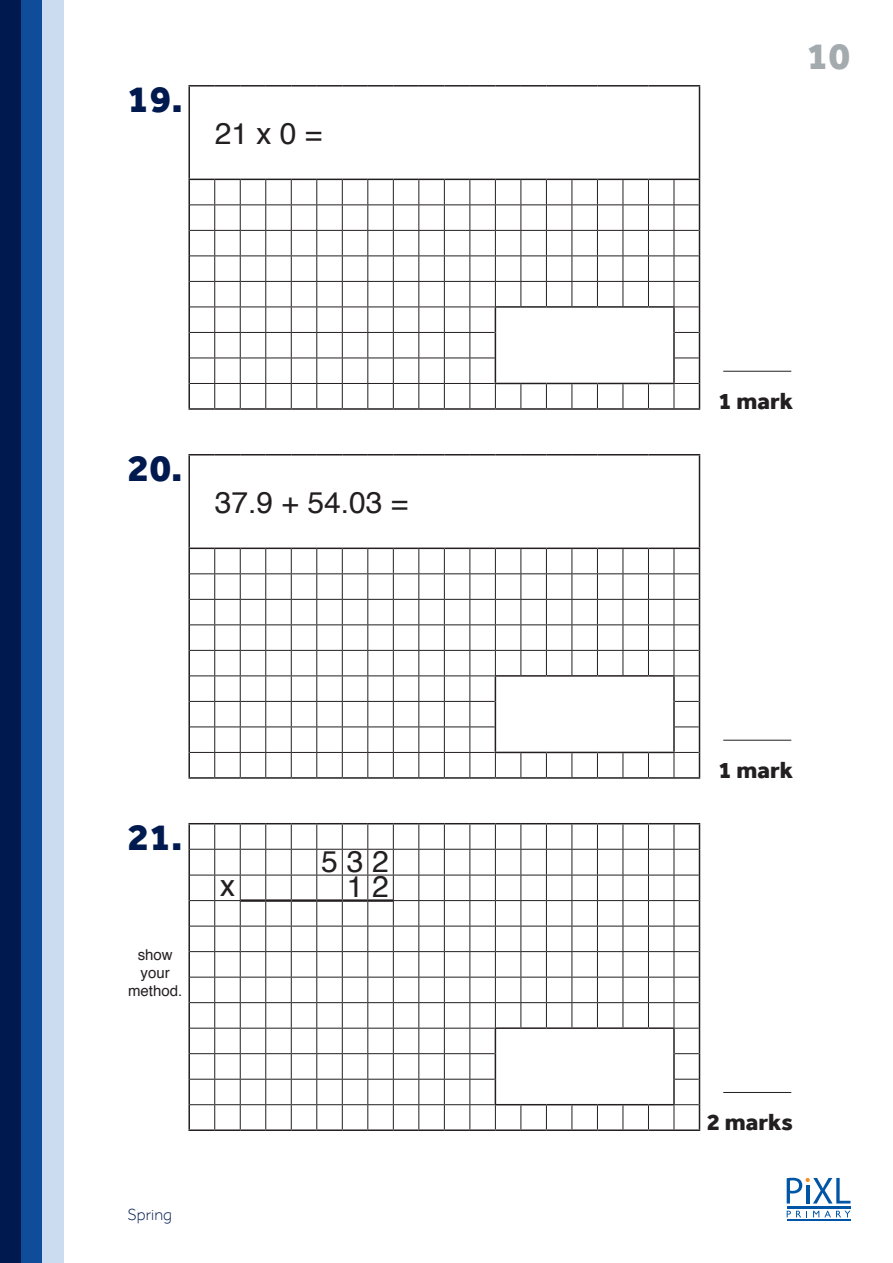
<style>
.page{position:relative;width:893px;height:1263px;background:#fff}
.page>*{position:absolute;margin:0;border:0;box-sizing:border-box;transform-origin:0 0}
.t1{font:800 39px "Effra";color:#001a4f}
.t2{font:800 39px "Effra";color:#a4abae}
.t3{font:30px "Helvetica";color:#231f20}
.t4{font:800 24px "Effra";color:#231f20}
.t5{font:300 16.5px "Effra";color:#001a4f}
.t6{font:15px "Helvetica";color:#231f20}
</style>
<div class="page">
<svg style="left:787px;top:1178px;width:63px;height:25px"></svg>
<hr style="left:787px;top:1206px;width:63px;height:3px;background:#0155a5">
<svg style="left:787px;top:1211px;width:20px;height:6px"></svg>
<svg style="left:813px;top:1211px;width:37px;height:6px"></svg>
<hr style="left:787px;top:1219px;width:63px;height:1px;background:#0155a5">
<hr style="left:806px;top:1185px;width:3px;height:18px;background:#0155a5">
<div style="left:0;top:0;width:21px;height:1263px;background:#001a4f"></div>
<div style="left:21px;top:0;width:22px;height:1263px;background:#0f4d9a"></div>
<div style="left:43px;top:0;width:21px;height:1263px;background:#ccdcf0"></div>
<hr style="left:188px;top:85px;width:27px;height:2px;background:#231f20">
<hr style="left:188px;top:87px;width:2px;height:92px;background:#231f20">
<hr style="left:215px;top:85px;width:25px;height:2px;background:#231f20">
<hr style="left:240px;top:85px;width:26px;height:2px;background:#231f20">
<hr style="left:266px;top:85px;width:25px;height:2px;background:#231f20">
<hr style="left:291px;top:85px;width:26px;height:2px;background:#231f20">
<hr style="left:317px;top:85px;width:25px;height:2px;background:#231f20">
<hr style="left:342px;top:85px;width:26px;height:2px;background:#231f20">
<hr style="left:368px;top:85px;width:25px;height:2px;background:#231f20">
<hr style="left:393px;top:85px;width:26px;height:2px;background:#231f20">
<hr style="left:419px;top:85px;width:25px;height:2px;background:#231f20">
<hr style="left:444px;top:85px;width:26px;height:2px;background:#231f20">
<hr style="left:470px;top:85px;width:25px;height:2px;background:#231f20">
<hr style="left:495px;top:85px;width:26px;height:2px;background:#231f20">
<hr style="left:521px;top:85px;width:25px;height:2px;background:#231f20">
<hr style="left:546px;top:85px;width:26px;height:2px;background:#231f20">
<hr style="left:572px;top:85px;width:25px;height:2px;background:#231f20">
<hr style="left:597px;top:85px;width:26px;height:2px;background:#231f20">
<hr style="left:623px;top:85px;width:25px;height:2px;background:#231f20">
<hr style="left:648px;top:85px;width:26px;height:2px;background:#231f20">
<hr style="left:674px;top:85px;width:26px;height:2px;background:#231f20">
<hr style="left:699px;top:87px;width:1px;height:92px;background:#231f20">
<hr style="left:188px;top:408px;width:27px;height:2px;background:#231f20">
<hr style="left:215px;top:408px;width:25px;height:2px;background:#231f20">
<hr style="left:240px;top:408px;width:26px;height:2px;background:#231f20">
<hr style="left:266px;top:408px;width:25px;height:2px;background:#231f20">
<hr style="left:291px;top:408px;width:26px;height:2px;background:#231f20">
<hr style="left:317px;top:408px;width:25px;height:2px;background:#231f20">
<hr style="left:342px;top:408px;width:26px;height:2px;background:#231f20">
<hr style="left:368px;top:408px;width:25px;height:2px;background:#231f20">
<hr style="left:393px;top:408px;width:26px;height:2px;background:#231f20">
<hr style="left:419px;top:408px;width:25px;height:2px;background:#231f20">
<hr style="left:444px;top:408px;width:26px;height:2px;background:#231f20">
<hr style="left:470px;top:408px;width:25px;height:2px;background:#231f20">
<hr style="left:495px;top:408px;width:26px;height:2px;background:#231f20">
<hr style="left:521px;top:408px;width:25px;height:2px;background:#231f20">
<hr style="left:546px;top:408px;width:26px;height:2px;background:#231f20">
<hr style="left:572px;top:408px;width:25px;height:2px;background:#231f20">
<hr style="left:597px;top:408px;width:26px;height:2px;background:#231f20">
<hr style="left:623px;top:408px;width:25px;height:2px;background:#231f20">
<hr style="left:648px;top:408px;width:26px;height:2px;background:#231f20">
<hr style="left:674px;top:408px;width:26px;height:2px;background:#231f20">
<svg style="left:188px;top:179px;width:512px;height:229px"></svg>
<hr style="left:723px;top:371px;width:68px;height:1px;background:#231f20">
<hr style="left:188px;top:455px;width:2px;height:93px;background:#231f20">
<svg style="left:188px;top:454px;width:512px;height:1px"></svg>
<hr style="left:699px;top:455px;width:1px;height:93px;background:#231f20">
<hr style="left:188px;top:777px;width:27px;height:2px;background:#231f20">
<hr style="left:215px;top:777px;width:25px;height:2px;background:#231f20">
<hr style="left:240px;top:777px;width:26px;height:2px;background:#231f20">
<hr style="left:266px;top:777px;width:25px;height:2px;background:#231f20">
<hr style="left:291px;top:777px;width:26px;height:2px;background:#231f20">
<hr style="left:317px;top:777px;width:25px;height:2px;background:#231f20">
<hr style="left:342px;top:777px;width:26px;height:2px;background:#231f20">
<hr style="left:368px;top:777px;width:25px;height:2px;background:#231f20">
<hr style="left:393px;top:777px;width:26px;height:2px;background:#231f20">
<hr style="left:419px;top:777px;width:25px;height:2px;background:#231f20">
<hr style="left:444px;top:777px;width:26px;height:2px;background:#231f20">
<hr style="left:470px;top:777px;width:25px;height:2px;background:#231f20">
<hr style="left:495px;top:777px;width:26px;height:2px;background:#231f20">
<hr style="left:521px;top:777px;width:25px;height:2px;background:#231f20">
<hr style="left:546px;top:777px;width:26px;height:2px;background:#231f20">
<hr style="left:572px;top:777px;width:25px;height:2px;background:#231f20">
<hr style="left:597px;top:777px;width:26px;height:2px;background:#231f20">
<hr style="left:623px;top:777px;width:25px;height:2px;background:#231f20">
<hr style="left:648px;top:777px;width:26px;height:2px;background:#231f20">
<hr style="left:674px;top:777px;width:26px;height:2px;background:#231f20">
<svg style="left:188px;top:548px;width:512px;height:229px"></svg>
<hr style="left:723px;top:740px;width:68px;height:1px;background:#231f20">
<hr style="left:188px;top:1129px;width:27px;height:2px;background:#231f20">
<hr style="left:215px;top:1129px;width:25px;height:2px;background:#231f20">
<hr style="left:240px;top:1129px;width:26px;height:2px;background:#231f20">
<hr style="left:266px;top:1129px;width:25px;height:2px;background:#231f20">
<hr style="left:291px;top:1129px;width:26px;height:2px;background:#231f20">
<hr style="left:317px;top:1129px;width:25px;height:2px;background:#231f20">
<hr style="left:342px;top:1129px;width:26px;height:2px;background:#231f20">
<hr style="left:368px;top:1129px;width:25px;height:2px;background:#231f20">
<hr style="left:393px;top:1129px;width:26px;height:2px;background:#231f20">
<hr style="left:419px;top:1129px;width:25px;height:2px;background:#231f20">
<hr style="left:444px;top:1129px;width:26px;height:2px;background:#231f20">
<hr style="left:470px;top:1129px;width:25px;height:2px;background:#231f20">
<hr style="left:495px;top:1129px;width:26px;height:2px;background:#231f20">
<hr style="left:521px;top:1129px;width:25px;height:2px;background:#231f20">
<hr style="left:546px;top:1129px;width:26px;height:2px;background:#231f20">
<hr style="left:572px;top:1129px;width:25px;height:2px;background:#231f20">
<hr style="left:597px;top:1129px;width:26px;height:2px;background:#231f20">
<hr style="left:623px;top:1129px;width:25px;height:2px;background:#231f20">
<hr style="left:648px;top:1129px;width:26px;height:2px;background:#231f20">
<hr style="left:674px;top:1129px;width:26px;height:2px;background:#231f20">
<svg style="left:188px;top:823px;width:512px;height:306px"></svg>
<hr style="left:241px;top:899px;width:25px;height:3px;background:#231f20">
<hr style="left:266px;top:899px;width:25px;height:3px;background:#231f20">
<hr style="left:291px;top:899px;width:26px;height:3px;background:#231f20">
<hr style="left:317px;top:899px;width:25px;height:3px;background:#231f20">
<hr style="left:342px;top:899px;width:26px;height:3px;background:#231f20">
<hr style="left:368px;top:899px;width:25px;height:3px;background:#231f20">
<hr style="left:723px;top:1092px;width:68px;height:1px;background:#231f20">
<p class="t1" style="left:128px;top:76px;width:57px">19.</p>
<p class="t3" style="left:215px;top:110px;width:109px">21 x 0 =</p>
<p class="t1" style="left:128px;top:444px;width:57px">20.</p>
<p class="t3" style="left:215px;top:479px;width:195px">37.9 + 54.03 =</p>
<p class="t1" style="left:128px;top:813px;width:57px">21.</p>
<p class="t6" style="left:138px;top:943px;width:37px">show</p>
<p class="t6" style="left:141px;top:961px;width:31px">your</p>
<p class="t6" style="left:128px;top:979px;width:56px">method.</p>
<p class="t3" style="left:321px;top:838px;width:69px">5 3 2</p>
<p class="t3" style="left:220px;top:862px;width:16px">x</p>
<p class="t3" style="left:347px;top:864px;width:44px">1 2</p>
<p class="t5" style="left:128px;top:1205px;width:46px">Spring</p>
<h1 class="t2" style="left:807px;top:32px;width:45px">10</h1>
<p class="t4" style="left:719px;top:387px;width:76px">1 mark</p>
<p class="t4" style="left:719px;top:756px;width:76px">1 mark</p>
<p class="t4" style="left:707px;top:1108px;width:88px">2 marks</p>
</div>
